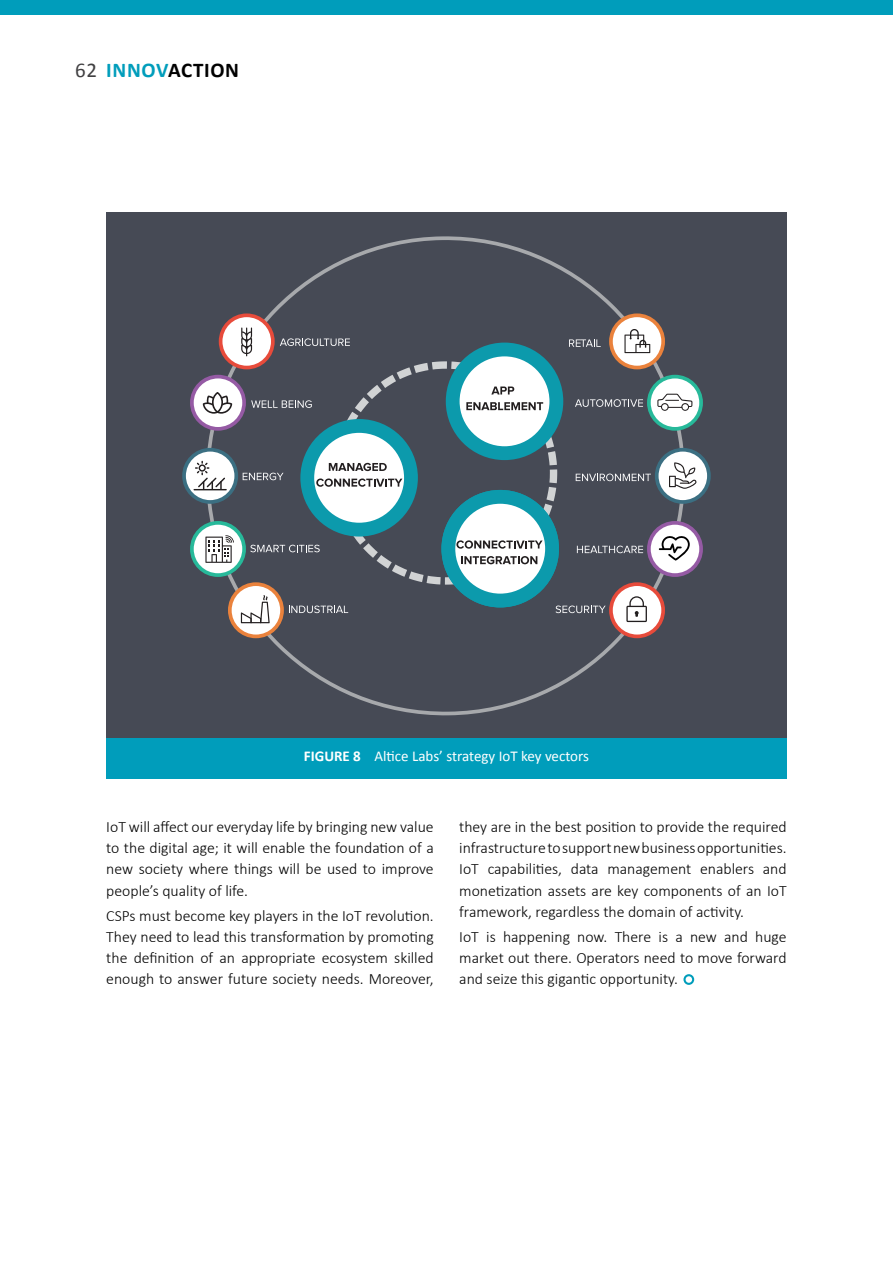
<style>
.page{position:relative;width:893px;height:1263px;background:#fff}
.page>*{position:absolute;margin:0;border:0;box-sizing:border-box;transform-origin:0 0}
.t1{font:700 21px "Calibri";letter-spacing:.03em;color:#000}
.t2{font:300 15.75px/21.1px "Calibri";color:#000;text-align:justify}
.t3{font:15px "Calibri";color:#fff}
.s1{font-weight:400;color:#414042}
.s2{color:#009dbb}
.s3{font-weight:700}
</style>
<div class="page">
<div style="left:0;top:0;width:893px;height:15px;background:#009dbb"></div>
<svg style="left:683px;top:974px;width:11px;height:11px"></svg>
<div style="left:106px;top:736px;width:681px;height:43px;background:#009dbb"></div>
<div style="left:106px;top:213px;width:681px;height:525px;background:#464a55"></div>
<svg style="left:207px;top:236px;width:479px;height:480px"></svg>
<div style="left:649px;top:377px;width:52px;height:52px;background:#fff;border-radius:50%"></div>
<div style="left:647px;top:375px;width:56px;height:56px;border:4px solid #27b99a;border-radius:50%"></div>
<div style="left:657px;top:450px;width:52px;height:52px;background:#fff;border-radius:50%"></div>
<div style="left:655px;top:448px;width:56px;height:56px;border:4px solid #3b6f82;border-radius:50%"></div>
<div style="left:649px;top:523px;width:52px;height:52px;background:#fff;border-radius:50%"></div>
<div style="left:647px;top:521px;width:56px;height:56px;border:4px solid #955aa4;border-radius:50%"></div>
<svg style="left:611px;top:584px;width:52px;height:52px"></svg>
<div style="left:609px;top:582px;width:56px;height:56px;border:4px solid #e74b3b;border-radius:50%"></div>
<svg style="left:611px;top:315px;width:52px;height:53px"></svg>
<div style="left:609px;top:313px;width:56px;height:56px;border:4px solid #ea823c;border-radius:50%"></div>
<svg style="left:575px;top:399px;width:68px;height:8px"></svg>
<svg style="left:569px;top:339px;width:32px;height:8px"></svg>
<svg style="left:576px;top:474px;width:75px;height:7px"></svg>
<svg style="left:334px;top:361px;width:223px;height:224px"></svg>
<div style="left:192px;top:377px;width:52px;height:52px;background:#fff;border-radius:50%"></div>
<div style="left:190px;top:375px;width:56px;height:56px;border:4px solid #955aa4;border-radius:50%"></div>
<svg style="left:184px;top:450px;width:52px;height:52px"></svg>
<div style="left:182px;top:448px;width:56px;height:56px;border:4px solid #3b6f82;border-radius:50%"></div>
<svg style="left:192px;top:523px;width:52px;height:52px"></svg>
<div style="left:190px;top:521px;width:56px;height:56px;border:4px solid #27b99a;border-radius:50%"></div>
<svg style="left:230px;top:584px;width:52px;height:52px"></svg>
<div style="left:228px;top:582px;width:56px;height:56px;border:4px solid #ea823c;border-radius:50%"></div>
<div style="left:221px;top:315px;width:52px;height:53px;background:#fff;border-radius:50%"></div>
<div style="left:219px;top:313px;width:56px;height:56px;border:4px solid #e74b3b;border-radius:50%"></div>
<svg style="left:280px;top:338px;width:70px;height:8px"></svg>
<svg style="left:251px;top:400px;width:61px;height:8px"></svg>
<svg style="left:243px;top:473px;width:41px;height:7px"></svg>
<svg style="left:250px;top:545px;width:70px;height:7px"></svg>
<svg style="left:289px;top:605px;width:59px;height:8px"></svg>
<svg style="left:203px;top:392px;width:29px;height:22px"></svg>
<svg style="left:659px;top:536px;width:31px;height:24px"></svg>
<svg style="left:205px;top:535px;width:29px;height:28px"></svg>
<svg style="left:241px;top:595px;width:29px;height:28px"></svg>
<hr style="left:194px;top:489px;width:33px;height:1px;background:#221e1f">
<svg style="left:195px;top:461px;width:30px;height:28px"></svg>
<svg style="left:669px;top:462px;width:27px;height:27px"></svg>
<svg style="left:241px;top:327px;width:11px;height:29px"></svg>
<svg style="left:624px;top:329px;width:26px;height:24px"></svg>
<svg style="left:300px;top:419px;width:118px;height:117px"></svg>
<svg style="left:446px;top:343px;width:117px;height:117px"></svg>
<svg style="left:441px;top:490px;width:206px;height:132px"></svg>
<svg style="left:657px;top:394px;width:35px;height:17px"></svg>
<h1 class="t1" style="left:75px;top:56px;width:166px"><span class="s1">62</span> <span class="s2">INNOV</span>ACTION</h1>
<p class="t3" style="left:304px;top:746px;width:287px"><span class="s3">FIGURE 8</span> Altice Labs’ strategy IoT key vectors</p>
<p class="t2" style="left:106px;top:816px;width:329px">IoT will affect our everyday life by bringing new value to the digital age; it will enable the foundation of a new society where things will be used to improve people’s quality of life.</p>
<p class="t2" style="left:106px;top:905px;width:329px">CSPs must become key players in the IoT revolution.<br>They need to lead this transformation by promoting the definition of an appropriate ecosystem skilled enough to answer future society needs. Moreover,</p>
<p class="t2" style="left:459px;top:816px;width:329px">they are in the best position to provide the required infrastructure to support new business opportunities.<br>IoT capabilities, data management enablers and monetization assets are key components of an IoT framework, regardless the domain of activity.</p>
<p class="t2" style="left:459px;top:926px;width:329px">IoT is happening now. There is a new and huge market out there. Operators need to move forward and seize this gigantic opportunity.</p>
</div>
